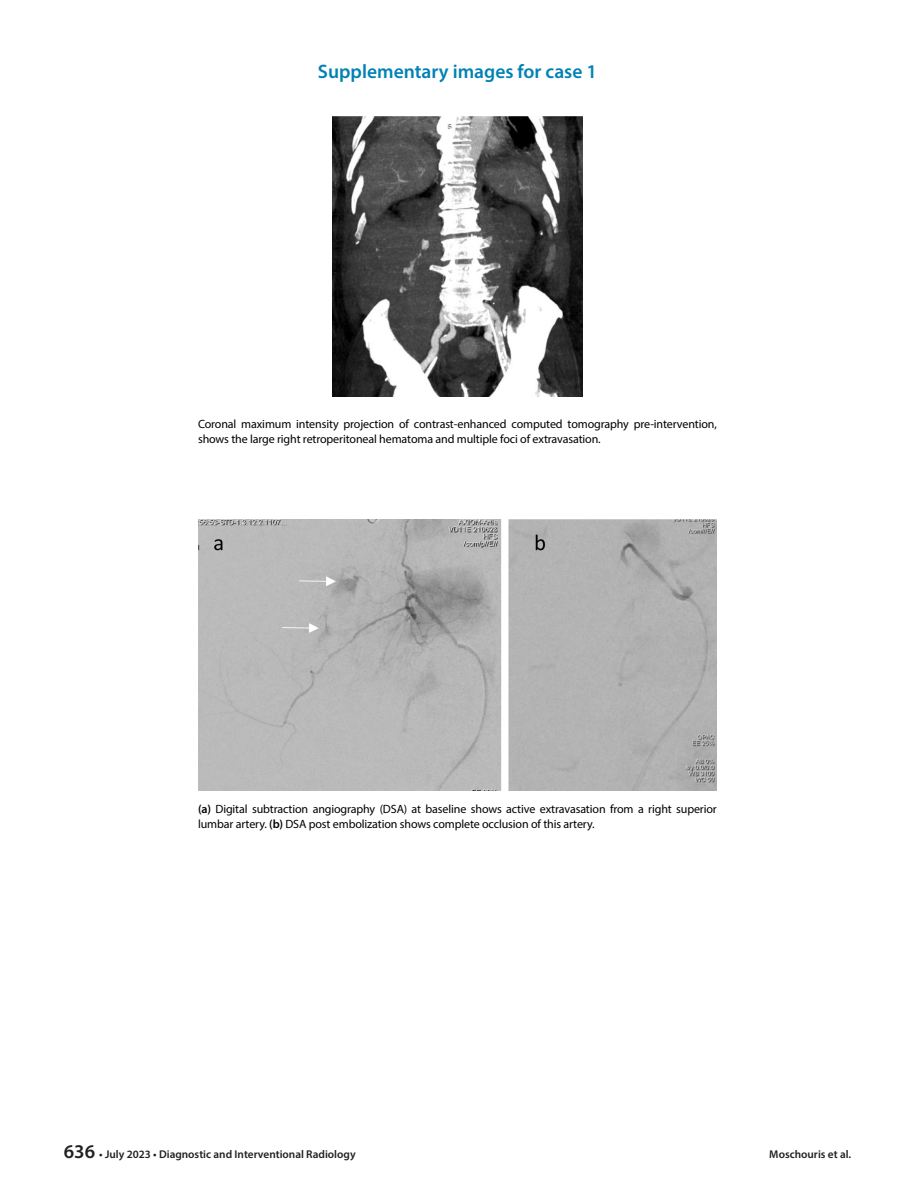
<style>
.page{position:relative;width:915px;height:1191px;background:#fff}
.page>*{position:absolute;margin:0;border:0;box-sizing:border-box;transform-origin:0 0}
.ANA_BASLIK{font:600 19.5px "Myriad Pro";color:#0082b5}
.RESİM-ALTI{font:12px/15px "Myriad Pro";letter-spacing:-.01em;color:#000}
.t1{font:600 11.25px "Myriad Pro";color:#231f20}
.s1{font-weight:600}
.s2{font-size:19.5px}
</style>
<div class="page">
<img style="left:332px;top:116px;width:250px;height:280px">
<img style="left:198px;top:520px;width:518px;height:270px">
<p class="ANA_BASLIK" style="left:318px;top:59px;width:280px">Supplementary images for case 1</p>
<p class="RESİM-ALTI" style="left:198px;top:417px;width:520px">Coronal maximum intensity projection of contrast-enhanced computed tomography pre-intervention, shows the large right retroperitoneal hematoma and multiple foci of extravasation.</p>
<p class="RESİM-ALTI" style="left:198px;top:801px;width:520px"><span class="s1">(a)</span> Digital subtraction angiography (DSA) at baseline shows active extravasation from a right superior lumbar artery. <span class="s1">(b)</span> DSA post embolization shows complete occlusion of this artery.</p>
<p class="t1" style="left:64px;top:1146px;width:293px"><span class="s2">636</span> • July 2023 • Diagnostic and Interventional Radiology</p>
<p class="t1" style="left:769px;top:1146px;width:83px">Moschouris et al.</p>
</div>
